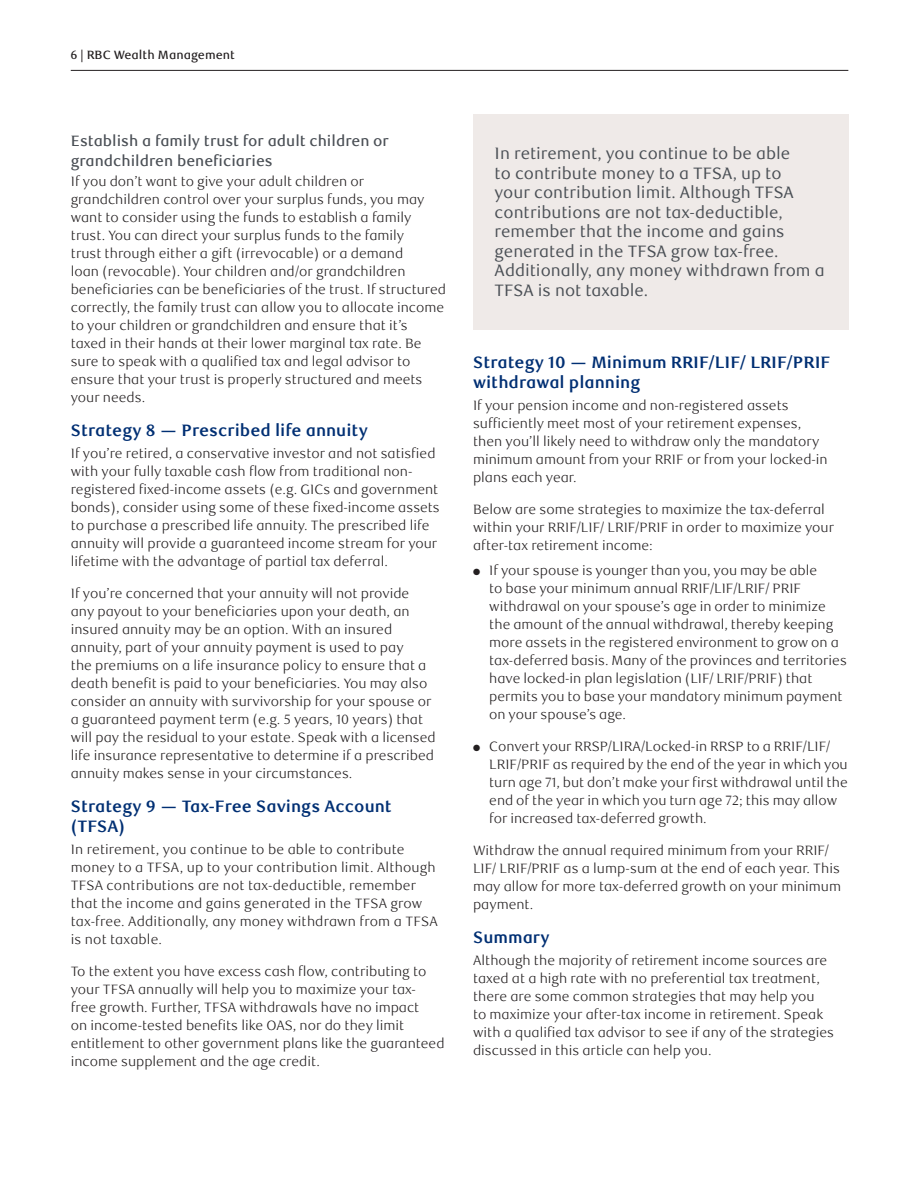
<style>
.page{position:relative;width:918px;height:1188px;background:#fff}
.page>*{position:absolute;margin:0;border:0;box-sizing:border-box;transform-origin:0 0}
.t1{font:16.5px/19.5px "RBC Text";color:#4a4f55}
._4-Text_Headline{font:700 16.5px/19.5px "RBC Text";color:#002f73}
._6-Subhead_L1{font:500 15px/19.5px "RBC Text";color:#4a4f55}
._5-Body_Copy{font:300 13.5px/18px "RBC Text";color:#231f20}
.t2{font:500 12px "RBC Text";color:#231f20}
</style>
<div class="page">
<hr style="left:71px;top:70px;width:777px;height:1px;background:#231f20">
<div style="left:473px;top:114px;width:375px;height:215px;background:#efeae8"></div>
<p class="t2" style="left:71px;top:47px;width:166px">6 | RBC Wealth Management</p>
<h3 class="_6-Subhead_L1" style="left:71px;top:132px;width:320px">Establish a family trust for adult children or grandchildren beneficiaries</h3>
<p class="_5-Body_Copy" style="left:71px;top:173px;width:377px">If you don’t want to give your adult children or grandchildren control over your surplus funds, you may want to consider using the funds to establish a family trust. You can direct your surplus funds to the family<br>trust through either a gift (irrevocable) or a demand<br>loan (revocable). Your children and/or grandchildren beneficiaries can be beneficiaries of the trust. If structured correctly, the family trust can allow you to allocate income to your children or grandchildren and ensure that it’s taxed in their hands at their lower marginal tax rate. Be sure to speak with a qualified tax and legal advisor to ensure that your trust is properly structured and meets your needs.</p>
<h2 class="_4-Text_Headline" style="left:71px;top:421px;width:299px">Strategy 8 — Prescribed life annuity</h2>
<p class="_5-Body_Copy" style="left:71px;top:445px;width:371px">If you’re retired, a conservative investor and not satisfied with your fully taxable cash flow from traditional non&shy;registered fixed-income assets (e.g. GICs and government bonds), consider using some of these fixed-income assets to purchase a prescribed life annuity. The prescribed life annuity will provide a guaranteed income stream for your lifetime with the advantage of partial tax deferral.</p>
<p class="_5-Body_Copy" style="left:71px;top:585px;width:366px">If you’re concerned that your annuity will not provide any payout to your beneficiaries upon your death, an insured annuity may be an option. With an insured annuity, part of your annuity payment is used to pay<br>the premiums on a life insurance policy to ensure that a death benefit is paid to your beneficiaries. You may also consider an annuity with survivorship for your spouse or a guaranteed payment term (e.g. 5 years, 10 years) that will pay the residual to your estate. Speak with a licensed life insurance representative to determine if a prescribed annuity makes sense in your circumstances.</p>
<h2 class="_4-Text_Headline" style="left:71px;top:797px;width:322px">Strategy 9 — Tax-Free Savings Account (TFSA)</h2>
<p class="_5-Body_Copy" style="left:71px;top:841px;width:368px">In retirement, you continue to be able to contribute money to a TFSA, up to your contribution limit. Although TFSA contributions are not tax-deductible, remember that the income and gains generated in the TFSA grow tax-free. Additionally, any money withdrawn from a TFSA is not taxable.</p>
<p class="_5-Body_Copy" style="left:71px;top:963px;width:375px">To the extent you have excess cash flow, contributing to your TFSA annually will help you to maximize your tax&shy;free growth. Further, TFSA withdrawals have no impact<br>on income-tested benefits like OAS, nor do they limit entitlement to other government plans like the guaranteed income supplement and the age credit.</p>
<p class="t1" style="left:495px;top:144px;width:332px">In retirement, you continue to be able<br>to contribute money to a TFSA, up to<br>your contribution limit. Although TFSA contributions are not tax-deductible, remember that the income and gains generated in the TFSA grow tax-free.<br>Additionally, any money withdrawn from a TFSA is not taxable.</p>
<h2 class="_4-Text_Headline" style="left:473px;top:353px;width:359px">Strategy 10 — Minimum RRIF/LIF/ LRIF/PRIF withdrawal planning</h2>
<p class="_5-Body_Copy" style="left:473px;top:397px;width:356px">If your pension income and non-registered assets sufficiently meet most of your retirement expenses, then you’ll likely need to withdraw only the mandatory minimum amount from your RRIF or from your locked-in plans each year.</p>
<p class="_5-Body_Copy" style="left:473px;top:501px;width:363px">Below are some strategies to maximize the tax-deferral within your RRIF/LIF/ LRIF/PRIF in order to maximize your after-tax retirement income:</p>
<p class="_5-Body_Copy" style="left:489px;top:562px;width:359px;text-indent:-16px">● If your spouse is younger than you, you may be able<br>to base your minimum annual RRIF/LIF/LRIF/ PRIF withdrawal on your spouse’s age in order to minimize the amount of the annual withdrawal, thereby keeping more assets in the registered environment to grow on a tax-deferred basis. Many of the provinces and territories have locked-in plan legislation (LIF/ LRIF/PRIF) that permits you to base your mandatory minimum payment on your spouse’s age.</p>
<p class="_5-Body_Copy" style="left:489px;top:738px;width:360px;text-indent:-16px">● Convert your RRSP/LIRA/Locked-in RRSP to a RRIF/LIF/ LRIF/PRIF as required by the end of the year in which you turn age 71, but don’t make your first withdrawal until the end of the year in which you turn age 72; this may allow for increased tax-deferred growth.</p>
<p class="_5-Body_Copy" style="left:473px;top:841px;width:370px">Withdraw the annual required minimum from your RRIF/ LIF/ LRIF/PRIF as a lump-sum at the end of each year. This may allow for more tax-deferred growth on your minimum payment.</p>
<h2 class="_4-Text_Headline" style="left:473px;top:928px;width:78px">Summary</h2>
<p class="_5-Body_Copy" style="left:473px;top:952px;width:363px">Although the majority of retirement income sources are taxed at a high rate with no preferential tax treatment, there are some common strategies that may help you<br>to maximize your after-tax income in retirement. Speak with a qualified tax advisor to see if any of the strategies discussed in this article can help you.</p>
</div>
